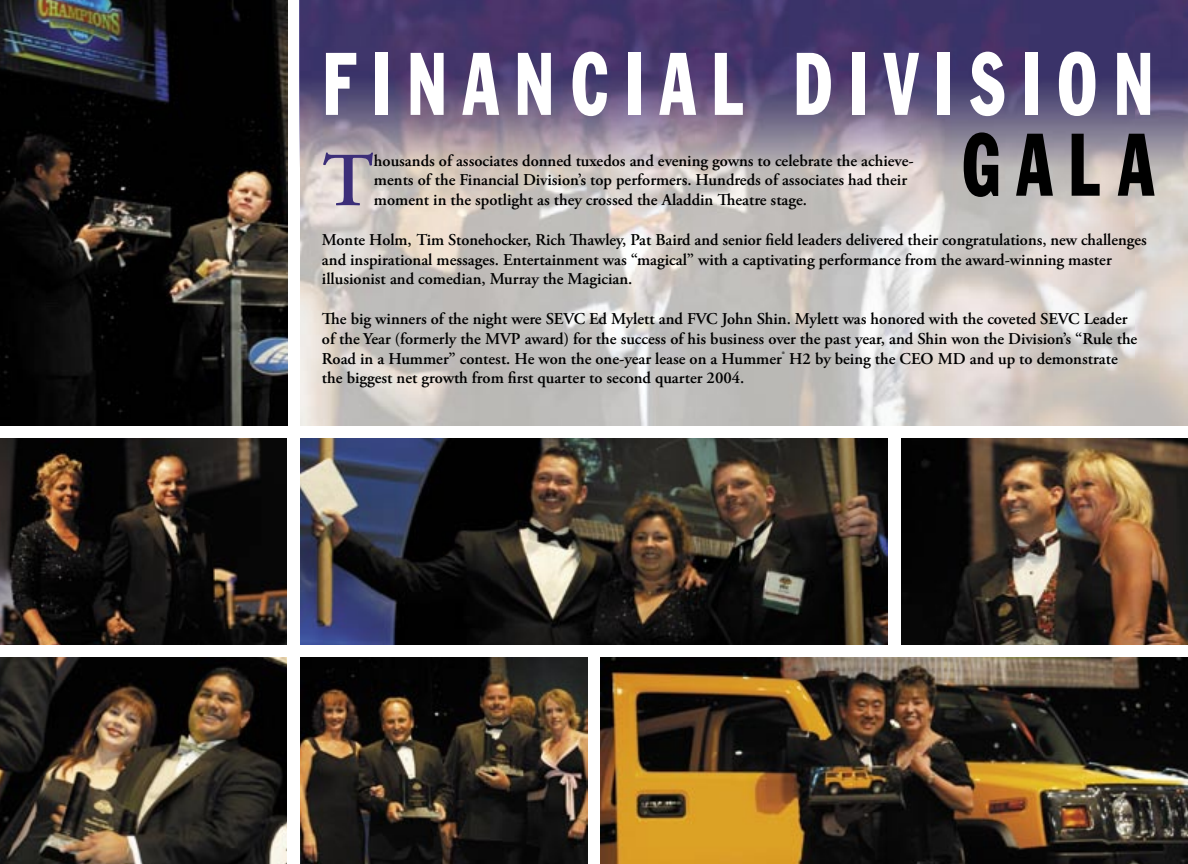
<style>
.page{position:relative;width:1188px;height:864px;background:#fff}
.page>*{position:absolute;margin:0;border:0;box-sizing:border-box;transform-origin:0 0}
.t1{font:condensed 87px "Franklin Gothic BT";letter-spacing:.25em;color:#fff;scale:.76 1}
.t2{font:condensed 87px "Franklin Gothic BT";color:#000;scale:.76 1}
.t3{font:600 76.2px "Adobe Garamond Pro";color:#3c2e79}
.t4{font:600 16.5px/19.8px "Adobe Garamond Pro";color:#000}
</style>
<div class="page">
<img style="left:0;top:658px;width:287px;height:206px">
<img style="left:0;top:0;width:287px;height:425px">
<img style="left:0;top:439px;width:287px;height:206px">
<img style="left:300px;top:0;width:888px;height:425px">
<img style="left:601px;top:658px;width:587px;height:206px">
<img style="left:902px;top:439px;width:286px;height:205px">
<img style="left:301px;top:438px;width:586px;height:206px">
<img style="left:301px;top:658px;width:286px;height:206px">
<h1 class="t1" style="left:323px;top:27px;width:1095px">FINANCIAL DIVISION</h1>
<h1 class="t2" style="left:962px;top:108px;width:254px">GALA</h1>
<h2 class="t3" style="left:322px;top:137px;width:53px">T</h2>
<p class="t4" style="left:374px;top:151px;width:541px">housands of associates donned tuxedos and evening gowns to celebrate the achieve&shy;ments of the Financial Division’s top performers. Hundreds of associates had their moment in the spotlight as they crossed the Aladdin Theatre stage.</p>
<p class="t4" style="left:322px;top:230px;width:826px">Monte Holm, Tim Stonehocker, Rich Thawley, Pat Baird and senior field leaders delivered their congratulations, new challenges and inspirational messages. Entertainment was “magical” with a captivating performance from the award-winning master illusionist and comedian, Murray the Magician.</p>
<p class="t4" style="left:322px;top:309px;width:817px">The big winners of the night were SEVC Ed Mylett and FVC John Shin. Mylett was honored with the coveted SEVC Leader of the Year (formerly the MVP award) for the success of his business over the past year, and Shin won the Division’s “Rule the Road in a Hummer” contest. He won the one-year lease on a Hummer<sup>®</sup> H2 by being the CEO MD and up to demonstrate the biggest net growth from first quarter to second quarter 2004.</p>
</div>
